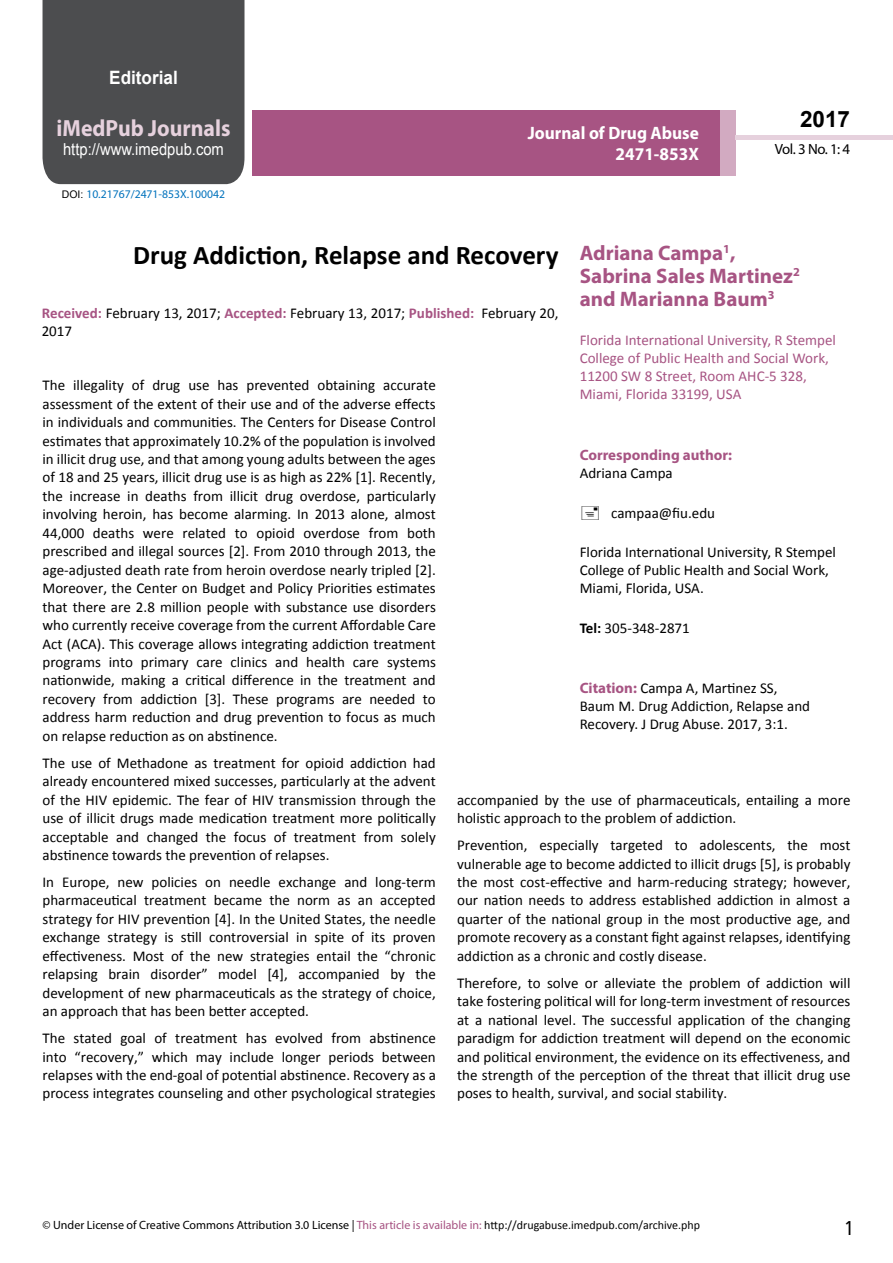
<style>
.page{position:relative;width:893px;height:1263px;background:#fff}
.page>*{position:absolute;margin:0;border:0;box-sizing:border-box;transform-origin:0 0}
.t1{font:700 27px "Calibri";color:#000}
.t2{font:25.5px "Tunga";color:#000}
.t3{font:700 23.4px "Myriad Pro";color:#e6d1dd;scale:.93 1}
.t4{font:700 22.5px "Arial";color:#000}
.t5{font:700 21px/23.1px "Myriad Pro";color:#a75483}
.t6{font:700 18.45px "Arial";color:#fff;scale:.93 1}
.t7{font:700 18px/21.6px "Myriad Pro";color:#fff;text-align:right;scale:.96 1}
.t8{font:16.5px "Arial";color:#fff;scale:.89 1}
.t9{font:15px/18.5px "Calibri";color:#000;text-align:justify}
.t10{font:15px/18px "Calibri";color:#a75483}
.t11{font:700 15px "Myriad Pro";color:#a75483}
.t12{font:14.85px "Myriad Pro";color:#000}
.t13{font:12px "Myriad Pro";color:#000}
.t14{font:11.7px "Myriad Pro";color:#0072bc}
.s1{font-family:"Arial";font-size:10.5px;color:#000}
.s2{font-weight:700;color:#a75483}
.s3{font-weight:700}
.s4{font-family:"Myriad Pro";font-weight:700;color:#a75483}
.s5{color:#a75483}
.s6{font-family:"Calibri"}
</style>
<div class="page">
<div style="left:252px;top:110px;width:469px;height:66px;background:#a75483"></div>
<div style="left:720px;top:110px;width:16px;height:66px;background:#d2aac1"></div>
<div style="left:43px;top:0;width:201px;height:184px;background:#4c4d4f"></div>
<div style="left:736px;top:135px;width:157px;height:5px;background:#e6d1dd"></div>
<p class="t6" style="left:109px;top:65px;width:75px">Editorial</p>
<h3 class="t3" style="left:57px;top:113px;width:188px">iMedPub Journals</h3>
<p class="t8" style="left:63px;top:138px;width:182px">http://www.imedpub.com</p>
<p class="t14" style="left:62px;top:187px;width:165px"><span class="s1">DOI:</span> 10.21767/2471-853X.100042</p>
<p class="t7" style="left:528px;top:121px;width:180px">Journal of Drug Abuse<br>2471-853X</p>
<h3 class="t4" style="left:800px;top:104px;width:52px">2017</h3>
<p class="t12" style="left:775px;top:140px;width:77px">Vol. 3 No. 1: 4</p>
<h3 class="t5" style="left:580px;top:240px;width:222px">Adriana Campa<sup>1</sup>,<br>Sabrina Sales Martinez<sup>2 </sup>and Marianna Baum<sup>3</sup></h3>
<p class="t10" style="left:580px;top:331px;width:258px">Florida International University, R Stempel College of Public Health and Social Work, 11200 SW 8 Street, Room AHC-5 328, Miami, Florida 33199, USA</p>
<h1 class="t1" style="left:133px;top:238px;width:427px">Drug Addiction, Relapse and Recovery</h1>
<p class="t9" style="left:42px;top:304px;width:518px"><span class="s2">Received:</span> February 13, 2017; <span class="s2">Accepted:</span> February 13, 2017; <span class="s2">Published:</span> February 20,<br>2017</p>
<p class="t9" style="left:43px;top:376px;width:395px">The illegality of drug use has prevented obtaining accurate assessment of the extent of their use and of the adverse effects in individuals and communities. The Centers for Disease Control estimates that approximately 10.2% of the population is involved in illicit drug use, and that among young adults between the ages of 18 and 25 years, illicit drug use is as high as 22% [1]. Recently, the increase in deaths from illicit drug overdose, particularly involving heroin, has become alarming. In 2013 alone, almost 44,000 deaths were related to opioid overdose from both prescribed and illegal sources [2]. From 2010 through 2013, the age-adjusted death rate from heroin overdose nearly tripled [2].<br>Moreover, the Center on Budget and Policy Priorities estimates that there are 2.8 million people with substance use disorders who currently receive coverage from the current Affordable Care Act (ACA). This coverage allows integrating addiction treatment programs into primary care clinics and health care systems nationwide, making a critical difference in the treatment and recovery from addiction [3]. These programs are needed to address harm reduction and drug prevention to focus as much on relapse reduction as on abstinence.</p>
<p class="t9" style="left:43px;top:754px;width:395px">The use of Methadone as treatment for opioid addiction had already encountered mixed successes, particularly at the advent of the HIV epidemic. The fear of HIV transmission through the use of illicit drugs made medication treatment more politically acceptable and changed the focus of treatment from solely abstinence towards the prevention of relapses.</p>
<p class="t9" style="left:43px;top:873px;width:395px">In Europe, new policies on needle exchange and long-term pharmaceutical treatment became the norm as an accepted strategy for HIV prevention [4]. In the United States, the needle exchange strategy is still controversial in spite of its proven effectiveness. Most of the new strategies entail the “chronic relapsing brain disorder” model [4], accompanied by the development of new pharmaceuticals as the strategy of choice, an approach that has been better accepted.</p>
<p class="t9" style="left:43px;top:1029px;width:395px">The stated goal of treatment has evolved from abstinence into “recovery,” which may include longer periods between relapses with the end-goal of potential abstinence. Recovery as a process integrates counseling and other psychological strategies</p>
<p class="t11" style="left:580px;top:445px;width:154px">Corresponding author:</p>
<p class="t9" style="left:580px;top:463px;width:95px">Adriana Campa</p>
<p class="t9" style="left:611px;top:504px;width:105px">campaa@fiu.edu</p>
<p class="t9" style="left:580px;top:543px;width:258px;line-height:18px;text-align:left">Florida International University, R Stempel<br>College of Public Health and Social Work,<br>Miami, Florida, USA.</p>
<p class="t9" style="left:580px;top:618px;width:112px"><span class="s3">Tel:</span> 305-348-2871</p>
<p class="t9" style="left:580px;top:679px;width:232px;line-height:18px;text-align:left"><span class="s4">Citation:</span> Campa A, Martinez SS,<br>Baum M. Drug Addiction, Relapse and<br>Recovery. J Drug Abuse. 2017, 3:1.</p>
<p class="t9" style="left:457px;top:790px;width:395px">accompanied by the use of pharmaceuticals, entailing a more holistic approach to the problem of addiction.</p>
<p class="t9" style="left:457px;top:836px;width:395px">Prevention, especially targeted to adolescents, the most vulnerable age to become addicted to illicit drugs [5], is probably the most cost-effective and harm-reducing strategy; however, our nation needs to address established addiction in almost a quarter of the national group in the most productive age, and promote recovery as a constant fight against relapses, identifying addiction as a chronic and costly disease.</p>
<p class="t9" style="left:457px;top:973px;width:395px">Therefore, to solve or alleviate the problem of addiction will take fostering political will for long-term investment of resources at a national level. The successful application of the changing paradigm for addiction treatment will depend on the economic and political environment, the evidence on its effectiveness, and the strength of the perception of the threat that illicit drug use poses to health, survival, and social stability.</p>
<p class="t13" style="left:43px;top:1218px;width:659px">© Under License of Creative Commons Attribution 3.0 License | <span class="s5">This article is available in:</span> <span class="s6">http://drugabuse.imedpub.com/archive.php</span></p>
<h2 class="t2" style="left:845px;top:1211px;width:9px">1</h2>
</div>
